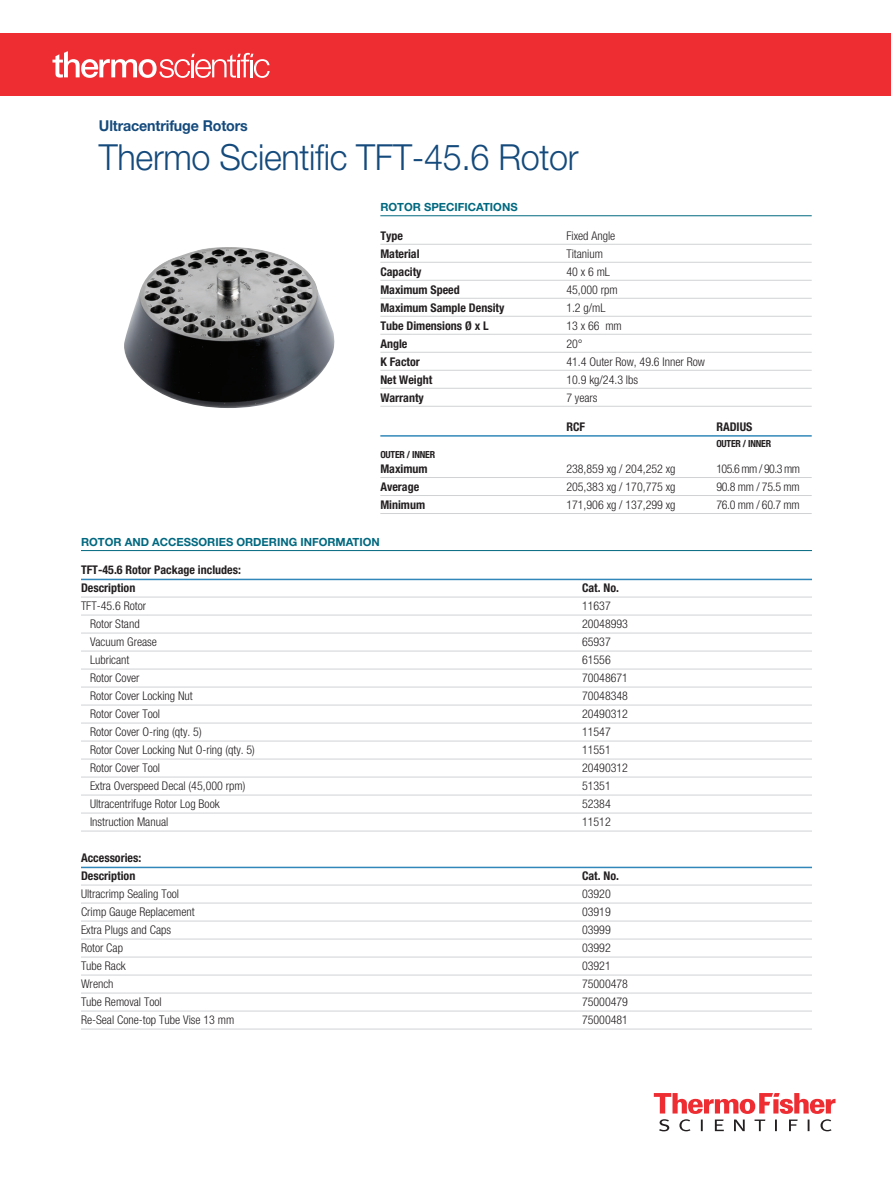
<style>
.page{position:relative;width:891px;height:1188px;background:#fff}
.page>*{position:absolute;margin:0;border:0;box-sizing:border-box;transform-origin:0 0}
.main_header{font:300 36px "Helvetica Neue LT Std";letter-spacing:-.01em;color:#144a7c;scale:.95 1}
.small_header_above_m{font:700 15px "Helvetica Neue LT Std";letter-spacing:-.01em;color:#144a7c;scale:.95 1}
.Table_Body{font:300 condensed 12px "Helvetica Neue LT Std";color:#231f20}
.Table_Body-2{font:700 condensed 12px "Helvetica Neue LT Std";color:#231f20}
.Table_Head{font:700 11.25px "Helvetica Neue LT Std";color:#00687f}
.t1{font:700 condensed 9.75px "Helvetica Neue LT Std";letter-spacing:-.02em;color:#231f20}
</style>
<div class="page">
<img style="left:124px;top:247px;width:211px;height:161px">
<hr style="left:380px;top:215px;width:432px;height:1px;background:#00687f">
<hr style="left:380px;top:244px;width:432px;height:1px;background:#d1d2d4">
<hr style="left:380px;top:262px;width:432px;height:1px;background:#d1d2d4">
<hr style="left:380px;top:280px;width:432px;height:1px;background:#d1d2d4">
<hr style="left:380px;top:298px;width:432px;height:1px;background:#d1d2d4">
<hr style="left:380px;top:316px;width:432px;height:1px;background:#d1d2d4">
<hr style="left:380px;top:334px;width:432px;height:1px;background:#d1d2d4">
<hr style="left:380px;top:352px;width:432px;height:1px;background:#d1d2d4">
<hr style="left:380px;top:370px;width:432px;height:1px;background:#d1d2d4">
<hr style="left:380px;top:388px;width:432px;height:1px;background:#d1d2d4">
<hr style="left:380px;top:406px;width:432px;height:1px;background:#d1d2d4">
<hr style="left:380px;top:435px;width:432px;height:2px;background:#3287ba">
<hr style="left:380px;top:477px;width:432px;height:1px;background:#d1d2d4">
<hr style="left:380px;top:495px;width:432px;height:1px;background:#d1d2d4">
<hr style="left:380px;top:513px;width:432px;height:1px;background:#d1d2d4">
<hr style="left:81px;top:550px;width:731px;height:1px;background:#00687f">
<hr style="left:81px;top:579px;width:731px;height:1px;background:#3287ba">
<hr style="left:81px;top:597px;width:731px;height:1px;background:#d1d2d4">
<hr style="left:81px;top:615px;width:731px;height:1px;background:#d1d2d4">
<hr style="left:81px;top:633px;width:731px;height:1px;background:#d1d2d4">
<hr style="left:81px;top:651px;width:731px;height:1px;background:#d1d2d4">
<hr style="left:81px;top:669px;width:731px;height:1px;background:#d1d2d4">
<hr style="left:81px;top:687px;width:731px;height:1px;background:#d1d2d4">
<hr style="left:81px;top:705px;width:731px;height:1px;background:#d1d2d4">
<hr style="left:81px;top:723px;width:731px;height:1px;background:#d1d2d4">
<hr style="left:81px;top:741px;width:731px;height:1px;background:#d1d2d4">
<hr style="left:81px;top:759px;width:731px;height:1px;background:#d1d2d4">
<hr style="left:81px;top:777px;width:731px;height:1px;background:#d1d2d4">
<hr style="left:81px;top:795px;width:731px;height:1px;background:#d1d2d4">
<hr style="left:81px;top:813px;width:731px;height:1px;background:#d1d2d4">
<hr style="left:81px;top:831px;width:731px;height:1px;background:#d1d2d4">
<hr style="left:81px;top:867px;width:731px;height:1px;background:#3287ba">
<hr style="left:81px;top:885px;width:731px;height:1px;background:#d1d2d4">
<hr style="left:81px;top:903px;width:731px;height:1px;background:#d1d2d4">
<hr style="left:81px;top:921px;width:731px;height:1px;background:#d1d2d4">
<hr style="left:81px;top:939px;width:731px;height:1px;background:#d1d2d4">
<hr style="left:81px;top:957px;width:731px;height:1px;background:#d1d2d4">
<hr style="left:81px;top:975px;width:731px;height:1px;background:#d1d2d4">
<hr style="left:81px;top:993px;width:731px;height:1px;background:#d1d2d4">
<hr style="left:81px;top:1011px;width:731px;height:1px;background:#d1d2d4">
<hr style="left:81px;top:1029px;width:731px;height:1px;background:#d1d2d4">
<div style="left:0;top:33px;width:891px;height:63px;background:#ee2d33"></div>
<svg style="left:52px;top:51px;width:218px;height:27px"></svg>
<svg style="left:654px;top:1093px;width:182px;height:38px"></svg>
<p class="small_header_above_m" style="left:99px;top:116px;width:158px">Ultracentrifuge Rotors</p>
<p class="main_header" style="left:99px;top:135px;width:507px">Thermo Scientific TFT-45.6 Rotor</p>
<p class="Table_Head" style="left:380px;top:200px;width:139px">ROTOR SPECIFICATIONS</p>
<p class="Table_Body-2" style="left:380px;top:228px;width:24px">Type</p>
<p class="Table_Body" style="left:566px;top:228px;width:51px">Fixed Angle</p>
<p class="Table_Body-2" style="left:380px;top:246px;width:41px">Material</p>
<p class="Table_Body" style="left:566px;top:246px;width:38px">Titanium</p>
<p class="Table_Body-2" style="left:380px;top:264px;width:43px">Capacity</p>
<p class="Table_Body" style="left:566px;top:264px;width:45px">40 x 6 mL</p>
<p class="Table_Body-2" style="left:380px;top:282px;width:81px">Maximum Speed</p>
<p class="Table_Body" style="left:566px;top:282px;width:53px">45,000 rpm</p>
<p class="Table_Body-2" style="left:380px;top:300px;width:126px">Maximum Sample Density</p>
<p class="Table_Body" style="left:566px;top:300px;width:41px">1.2 g/mL</p>
<p class="Table_Body-2" style="left:380px;top:318px;width:110px">Tube Dimensions Ø x L</p>
<p class="Table_Body" style="left:566px;top:318px;width:57px">13 x 66 mm</p>
<p class="Table_Body-2" style="left:380px;top:336px;width:29px">Angle</p>
<p class="Table_Body" style="left:566px;top:336px;width:18px">20°</p>
<p class="Table_Body-2" style="left:380px;top:354px;width:41px">K Factor</p>
<p class="Table_Body" style="left:566px;top:354px;width:140px">41.4 Outer Row, 49.6 Inner Row</p>
<p class="Table_Body-2" style="left:380px;top:372px;width:53px">Net Weight</p>
<p class="Table_Body" style="left:566px;top:372px;width:73px">10.9 kg/24.3 lbs</p>
<p class="Table_Body-2" style="left:380px;top:390px;width:45px">Warranty</p>
<p class="Table_Body" style="left:566px;top:390px;width:33px">7 years</p>
<p class="Table_Body-2" style="left:566px;top:419px;width:20px">RCF</p>
<p class="Table_Body-2" style="left:716px;top:419px;width:38px">RADIUS</p>
<p class="t1" style="left:716px;top:437px;width:56px">OUTER / INNER</p>
<p class="t1" style="left:380px;top:448px;width:56px">OUTER / INNER</p>
<p class="Table_Body-2" style="left:380px;top:461px;width:49px">Maximum</p>
<p class="Table_Body" style="left:566px;top:462px;width:111px">238,859 xg / 204,252 xg</p>
<p class="Table_Body" style="left:716px;top:462px;width:85px">105.6 mm / 90.3 mm</p>
<p class="Table_Body-2" style="left:380px;top:479px;width:40px">Average</p>
<p class="Table_Body" style="left:566px;top:480px;width:111px">205,383 xg / 170,775 xg</p>
<p class="Table_Body" style="left:716px;top:480px;width:85px">90.8 mm / 75.5 mm</p>
<p class="Table_Body-2" style="left:380px;top:497px;width:46px">Minimum</p>
<p class="Table_Body" style="left:566px;top:498px;width:111px">171,906 xg / 137,299 xg</p>
<p class="Table_Body" style="left:716px;top:498px;width:85px">76.0 mm / 60.7 mm</p>
<p class="Table_Head" style="left:81px;top:535px;width:300px">ROTOR AND ACCESSORIES ORDERING INFORMATION</p>
<p class="Table_Body-2" style="left:81px;top:563px;width:162px">TFT-45.6 Rotor Package includes:</p>
<p class="Table_Body-2" style="left:81px;top:581px;width:56px">Description</p>
<p class="Table_Body-2" style="left:582px;top:581px;width:39px">Cat. No.</p>
<p class="Table_Body" style="left:81px;top:599px;width:67px">TFT-45.6 Rotor</p>
<p class="Table_Body" style="left:582px;top:599px;width:30px">11637</p>
<p class="Table_Body" style="left:90px;top:617px;width:51px">Rotor Stand</p>
<p class="Table_Body" style="left:582px;top:617px;width:48px">20048993</p>
<p class="Table_Body" style="left:90px;top:635px;width:69px">Vacuum Grease</p>
<p class="Table_Body" style="left:582px;top:635px;width:30px">65937</p>
<p class="Table_Body" style="left:90px;top:653px;width:41px">Lubricant</p>
<p class="Table_Body" style="left:582px;top:653px;width:30px">61556</p>
<p class="Table_Body" style="left:90px;top:671px;width:51px">Rotor Cover</p>
<p class="Table_Body" style="left:582px;top:671px;width:48px">70048671</p>
<p class="Table_Body" style="left:90px;top:689px;width:104px">Rotor Cover Locking Nut</p>
<p class="Table_Body" style="left:582px;top:689px;width:48px">70048348</p>
<p class="Table_Body" style="left:90px;top:707px;width:72px">Rotor Cover Tool</p>
<p class="Table_Body" style="left:582px;top:707px;width:48px">20490312</p>
<p class="Table_Body" style="left:90px;top:725px;width:113px">Rotor Cover O-ring (qty. 5)</p>
<p class="Table_Body" style="left:582px;top:725px;width:30px">11547</p>
<p class="Table_Body" style="left:90px;top:743px;width:166px">Rotor Cover Locking Nut O-ring (qty. 5)</p>
<p class="Table_Body" style="left:582px;top:743px;width:30px">11551</p>
<p class="Table_Body" style="left:90px;top:761px;width:72px">Rotor Cover Tool</p>
<p class="Table_Body" style="left:582px;top:761px;width:48px">20490312</p>
<p class="Table_Body" style="left:90px;top:779px;width:157px">Extra Overspeed Decal (45,000 rpm)</p>
<p class="Table_Body" style="left:582px;top:779px;width:30px">51351</p>
<p class="Table_Body" style="left:90px;top:797px;width:131px">Ultracentrifuge Rotor Log Book</p>
<p class="Table_Body" style="left:582px;top:797px;width:30px">52384</p>
<p class="Table_Body" style="left:90px;top:815px;width:80px">Instruction Manual</p>
<p class="Table_Body" style="left:582px;top:815px;width:30px">11512</p>
<p class="Table_Body-2" style="left:81px;top:851px;width:62px">Accessories:</p>
<p class="Table_Body-2" style="left:81px;top:869px;width:56px">Description</p>
<p class="Table_Body-2" style="left:582px;top:869px;width:39px">Cat. No.</p>
<p class="Table_Body" style="left:81px;top:887px;width:100px">Ultracrimp Sealing Tool</p>
<p class="Table_Body" style="left:582px;top:887px;width:30px">03920</p>
<p class="Table_Body" style="left:81px;top:905px;width:115px">Crimp Gauge Replacement</p>
<p class="Table_Body" style="left:582px;top:905px;width:30px">03919</p>
<p class="Table_Body" style="left:81px;top:923px;width:92px">Extra Plugs and Caps</p>
<p class="Table_Body" style="left:582px;top:923px;width:30px">03999</p>
<p class="Table_Body" style="left:81px;top:941px;width:43px">Rotor Cap</p>
<p class="Table_Body" style="left:582px;top:941px;width:30px">03992</p>
<p class="Table_Body" style="left:81px;top:959px;width:46px">Tube Rack</p>
<p class="Table_Body" style="left:582px;top:959px;width:30px">03921</p>
<p class="Table_Body" style="left:81px;top:977px;width:34px">Wrench</p>
<p class="Table_Body" style="left:582px;top:977px;width:48px">75000478</p>
<p class="Table_Body" style="left:81px;top:995px;width:82px">Tube Removal Tool</p>
<p class="Table_Body" style="left:582px;top:995px;width:48px">75000479</p>
<p class="Table_Body" style="left:81px;top:1013px;width:155px">Re-Seal Cone-top Tube Vise 13 mm</p>
<p class="Table_Body" style="left:582px;top:1013px;width:48px">75000481</p>
</div>
